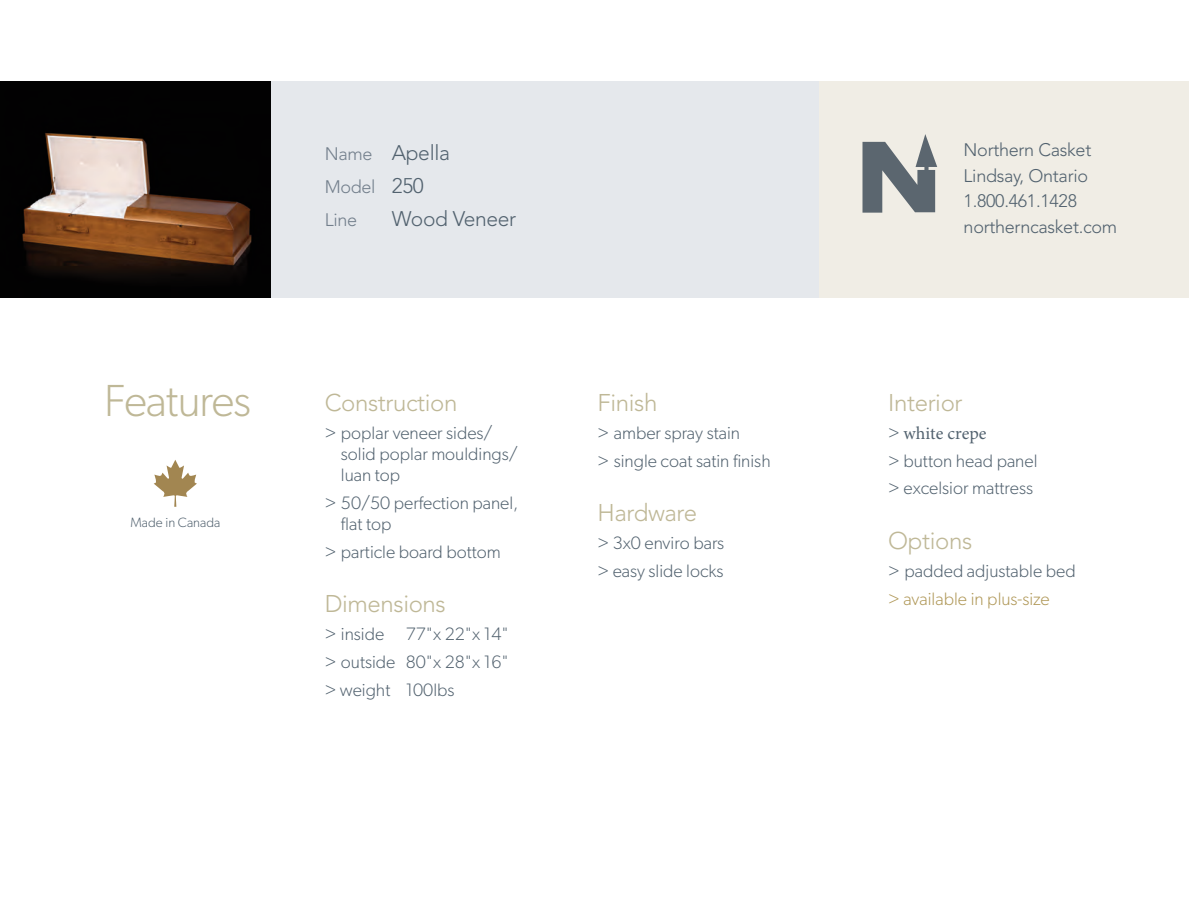
<style>
.page{position:relative;width:1189px;height:919px;background:#fff}
.page>*{position:absolute;margin:0;border:0;box-sizing:border-box;transform-origin:0 0}
.t1{font:300 45px "Gibson";letter-spacing:-.02em;color:#bfb897}
.t2{font:300 24px "Avenir";letter-spacing:-.015em;color:#bfb897}
.t3{font:300 21px "Avenir";letter-spacing:-.015em;color:#52626f}
.t4{font:300 18px/27.8px "Gibson";color:#52626f}
.t5{font:300 18px/25.5px "Avenir";letter-spacing:-.015em;color:#52626f}
.t6{font:300 18px "Gibson";color:#b09858}
.t7{font:300 18px/33px "Avenir";letter-spacing:-.015em;color:#737f8c}
.t8{font:18px "Minion Pro";color:#52626f}
.t9{font:300 13.5px "Gibson";color:#52626f}
.s1{font-size:18px;color:#737f8c}
.s2{font-size:21px;color:#52626f}
.s3{font-family:"Gibson";font-weight:300}
</style>
<div class="page">
<img style="left:0;top:82px;width:271px;height:216px">
<div style="left:271px;top:82px;width:548px;height:216px;background:#e5e8ec"></div>
<div style="left:819px;top:82px;width:369px;height:216px;background:#f0ede5"></div>
<svg style="left:862px;top:134px;width:75px;height:78px"></svg>
<svg style="left:154px;top:460px;width:43px;height:46px"></svg>
<p class="t3" style="left:325px;top:144px;width:127px"><span class="s1">Name</span> Apella</p>
<p class="t7" style="left:325px;top:171px;width:101px">Model <span class="s2">250<br></span>Line</p>
<p class="t3" style="left:392px;top:210px;width:126px">Wood Veneer</p>
<h1 class="t1" style="left:104px;top:385px;width:148px">Features</h1>
<h2 class="t2" style="left:325px;top:393px;width:134px">Construction</h2>
<p class="t4" style="left:341px;top:423px;width:179px;line-height:21px;text-indent:-16px">&gt; poplar veneer sides/ solid poplar mouldings/ luan top</p>
<p class="t4" style="left:341px;top:493px;width:179px;line-height:21px;text-indent:-16px">&gt; 50/50 perfection panel, flat top</p>
<p class="t4" style="left:325px;top:539px;width:178px">&gt; particle board bottom</p>
<h2 class="t2" style="left:325px;top:594px;width:123px">Dimensions</h2>
<p class="t4" style="left:325px;top:621px;width:185px;text-align:justify">&gt; inside 77"x 22"x 14" &gt; outside 80"x 28"x 16" &gt; weight 100lbs</p>
<p class="t9" style="left:131px;top:517px;width:91px">Made in Canada</p>
<h2 class="t2" style="left:597px;top:393px;width:61px">Finish</h2>
<p class="t4" style="left:597px;top:420px;width:175px">&gt; amber spray stain<br>&gt; single coat satin finish</p>
<h2 class="t2" style="left:597px;top:503px;width:101px">Hardware</h2>
<p class="t4" style="left:597px;top:530px;width:128px">&gt; 3x0 enviro bars &gt; easy slide locks</p>
<p class="t5" style="left:963px;top:138px;width:155px">Northern Casket<br>Lindsay, Ontario<br>1.800.461.1428 northerncasket.com</p>
<h2 class="t2" style="left:888px;top:393px;width:76px">Interior</h2>
<p class="t8" style="left:888px;top:421px;width:100px"><span class="s3">&gt;</span> white crepe</p>
<p class="t4" style="left:888px;top:448px;width:151px">&gt; button head panel &gt; excelsior mattress</p>
<h2 class="t2" style="left:888px;top:531px;width:85px">Options</h2>
<p class="t4" style="left:888px;top:558px;width:189px">&gt; padded adjustable bed</p>
<p class="t6" style="left:888px;top:592px;width:163px">&gt; available in plus-size</p>
</div>
